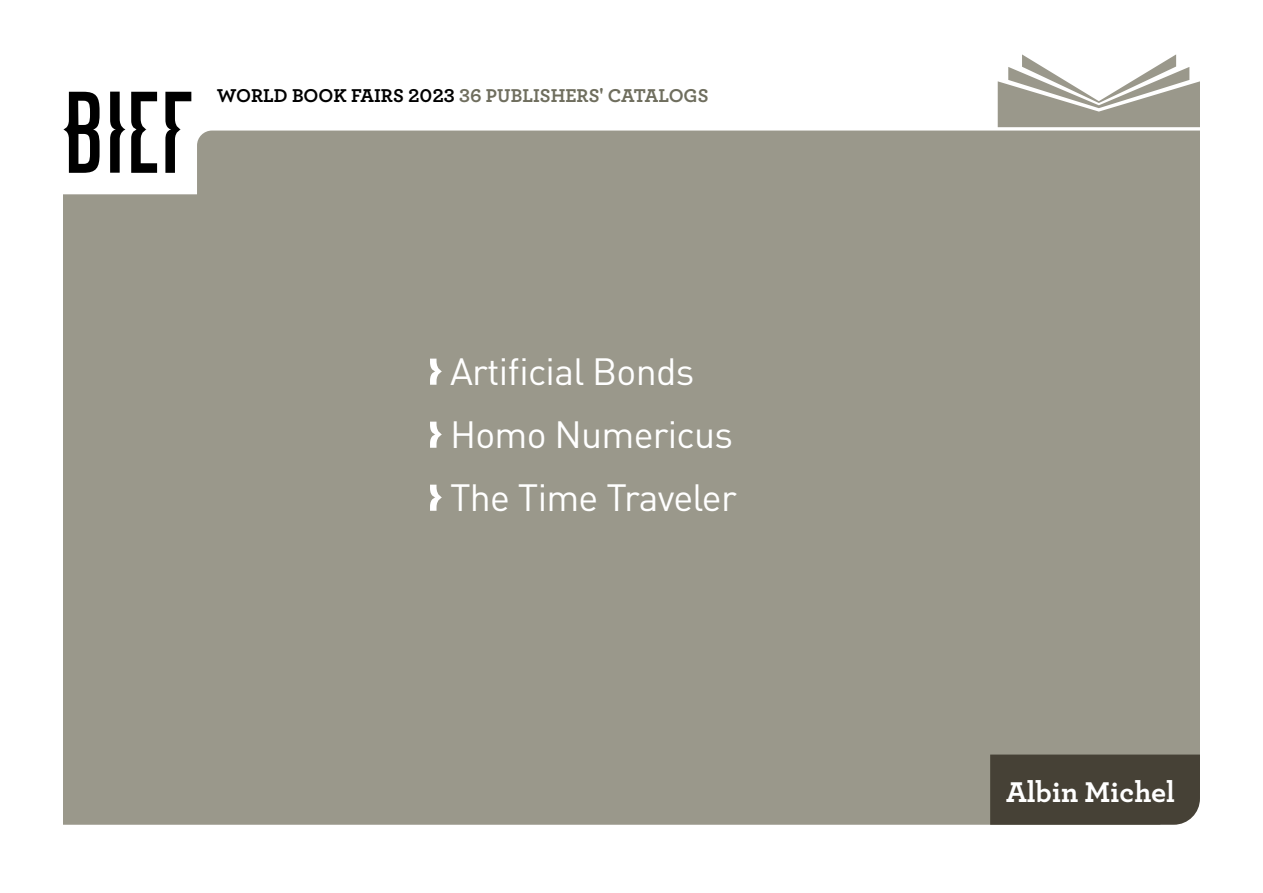
<style>
.page{position:relative;width:1263px;height:893px;background:#fff}
.page>*{position:absolute;margin:0;border:0;box-sizing:border-box;transform-origin:0 0}
.t1{font:37.5px/63px "DIN Pro";letter-spacing:-.02em;color:#fff}
.t2{font:700 30px "Archer";color:#fff}
.t3{font:700 19.5px "Archer";color:#6f6e5e}
.s1{color:#000}
</style>
<div class="page">
<svg style="left:998px;top:54px;width:202px;height:73px"></svg>
<div style="left:63px;top:131px;width:1137px;height:694px;background:#9a988b"></div>
<svg style="left:165px;top:92px;width:26px;height:81px"></svg>
<svg style="left:110px;top:92px;width:47px;height:81px"></svg>
<svg style="left:63px;top:92px;width:37px;height:81px"></svg>
<div style="left:990px;top:754px;width:210px;height:71px;background:#464136"></div>
<svg style="left:430px;top:359px;width:12px;height:26px"></svg>
<svg style="left:430px;top:422px;width:12px;height:26px"></svg>
<svg style="left:430px;top:485px;width:12px;height:26px"></svg>
<p class="t3" style="left:217px;top:80px;width:493px"><span class="s1">WORLD BOOK FAIRS 2023</span> 36 PUBLISHERS' CATALOGS</p>
<p class="t1" style="left:450px;top:338px;width:288px">Artificial Bonds<br>Homo Numericus<br>The Time Traveler</p>
<p class="t2" style="left:1006px;top:768px;width:170px">Albin Michel</p>
</div>
